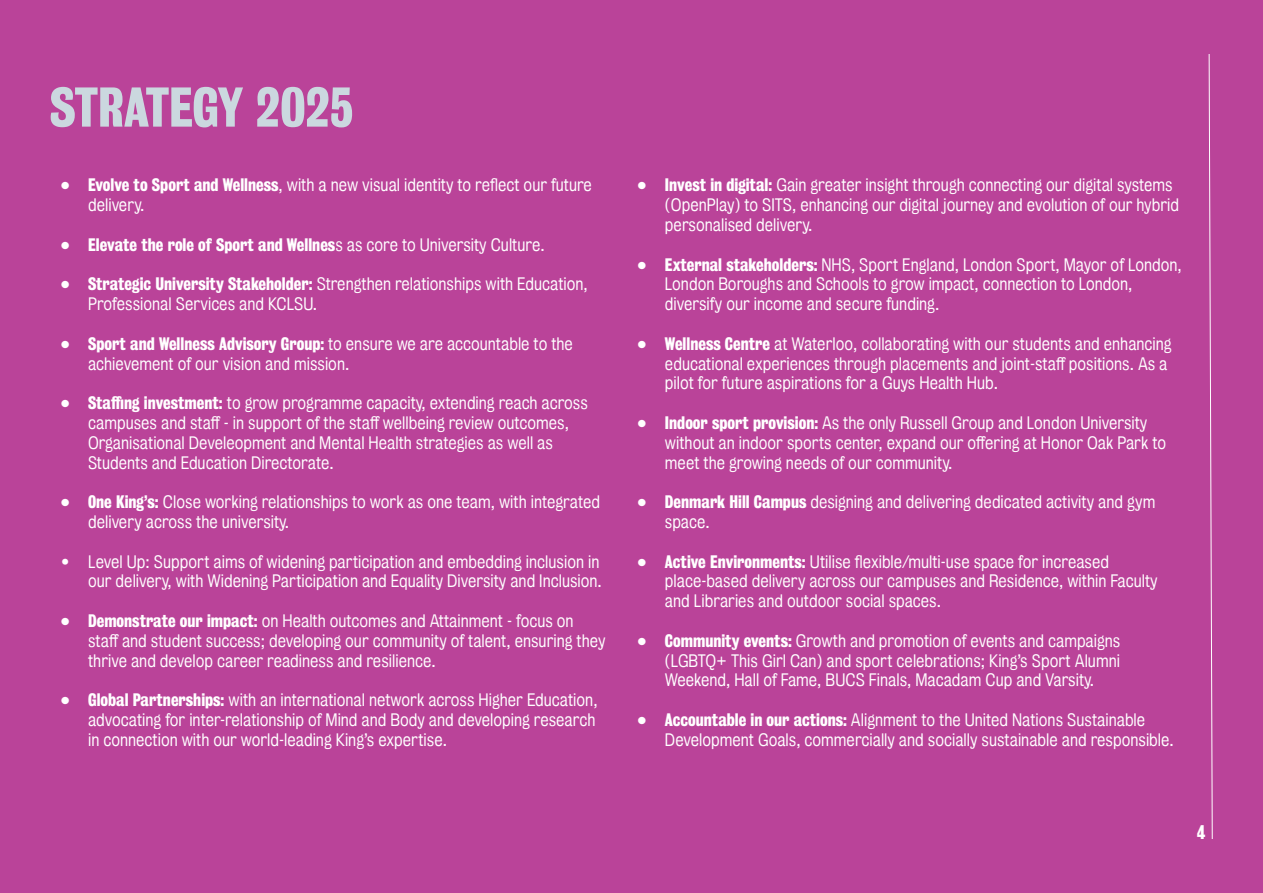
<style>
.page{position:relative;width:1263px;height:893px;background:#ba4399}
.page>*{position:absolute;margin:0;border:0;box-sizing:border-box;transform-origin:0 0}
.t1{font:51px "Kings Bureau Grot Three Seven";color:#cbd8df}
.t2{font:18px "Kings Bureau Grot Three Seven";color:#fff}
.t3{font:16.5px/19.8px "Kings Bureau Grot Five One";color:#fff}
.t4{font:16.5px "Kings Bureau Grot Three Seven";color:#fff}
.s1{font-family:"Kings Bureau Grot Three Seven"}
.s2{font-family:"Kings Bureau Grot Five One"}
</style>
<div class="page">
<svg style="left:1208px;top:54px;width:5px;height:785px"></svg>
<p class="t1" style="left:50px;top:78px;width:305px">STRATEGY 2025</p>
<p class="t3" style="left:88px;top:175px;width:505px;text-indent:-27px"><span class="s1">• Evolve to Sport and Wellness</span>, with a new visual identity to reflect our future delivery.</p>
<p class="t4" style="left:61px;top:235px;width:485px">• Elevate the role of Sport and Wellnes<span class="s2">s as core to University Culture.</span></p>
<p class="t3" style="left:88px;top:274px;width:501px;text-indent:-27px"><span class="s1">• Strategic University Stakeholder:</span> Strengthen relationships with Education,<br>Professional Services and KCLSU.</p>
<p class="t3" style="left:88px;top:334px;width:486px;text-indent:-27px"><span class="s1">• Sport and Wellness Advisory Group:</span> to ensure we are accountable to the achievement of our vision and mission.</p>
<p class="t3" style="left:88px;top:393px;width:501px;text-indent:-27px"><span class="s1">• Staffing investment:</span> to grow programme capacity, extending reach across campuses and staff - in support of the staff wellbeing review outcomes, Organisational Develeopment and Mental Health strategies as well as Students and Education Directorate.</p>
<p class="t3" style="left:88px;top:492px;width:513px;text-indent:-27px"><span class="s1">• One King’s:</span> Close working relationships to work as one team, with integrated delivery across the university.</p>
<p class="t3" style="left:61px;top:552px;width:542px;text-align:right">• Level Up: Support aims of widening participation and embedding inclusion in our delivery, with Widening Participation and Equality Diversity and Inclusion.</p>
<p class="t3" style="left:88px;top:611px;width:519px;text-indent:-27px"><span class="s1">• Demonstrate our impact:</span> on Health outcomes and Attainment - focus on staff and student success; developing our community of talent, ensuring they thrive and develop career readiness and resilience.</p>
<p class="t3" style="left:88px;top:690px;width:511px;text-indent:-27px"><span class="s1">• Global Partnerships:</span> with an international network across Higher Education, advocating for inter-relationship of Mind and Body and developing research in connection with our world-leading King’s expertise.</p>
<p class="t3" style="left:665px;top:175px;width:516px;text-indent:-27px"><span class="s1">• Invest in digital:</span> Gain greater insight through connecting our digital systems (OpenPlay) to SITS, enhancing our digital journey and evolution of our hybrid personalised delivery.</p>
<p class="t3" style="left:665px;top:255px;width:518px;text-indent:-27px"><span class="s1">• External stakeholders:</span> NHS, Sport England, London Sport, Mayor of London,<br>London Boroughs and Schools to grow impact, connection to London, diversify our income and secure funding.</p>
<p class="t3" style="left:665px;top:334px;width:508px;text-indent:-27px"><span class="s1">• Wellness Centre</span> at Waterloo, collaborating with our students and enhancing educational experiences through placements and joint-staff positions. As a pilot for future aspirations for a Guys Health Hub.</p>
<p class="t3" style="left:665px;top:413px;width:503px;text-indent:-27px"><span class="s1">• Indoor sport provision:</span> As the only Russell Group and London University without an indoor sports center, expand our offering at Honor Oak Park to meet the growing needs of our community.</p>
<p class="t3" style="left:665px;top:492px;width:492px;text-indent:-27px"><span class="s1">• Denmark Hill Campus</span> designing and delivering dedicated activity and gym space.</p>
<p class="t3" style="left:665px;top:552px;width:494px;text-indent:-27px"><span class="s1">• Active Environments:</span> Utilise flexible/multi-use space for increased place-based delivery across our campuses and Residence, within Faculty and Libraries and outdoor social spaces.</p>
<p class="t3" style="left:665px;top:631px;width:457px;text-align:justify;text-indent:-27px"><span class="s1">• Community events:</span> Growth and promotion of events and campaigns (LGBTQ+ This Girl Can) and sport celebrations; King’s Sport Alumni Weekend, Hall of Fame, BUCS Finals, Macadam Cup and Varsity.</p>
<p class="t3" style="left:665px;top:710px;width:510px;text-indent:-27px"><span class="s1">• Accountable in our actions:</span> Alignment to the United Nations Sustainable<br>Development Goals, commercially and socially sustainable and responsible.</p>
<p class="t2" style="left:1197px;top:822px;width:10px">4</p>
</div>
